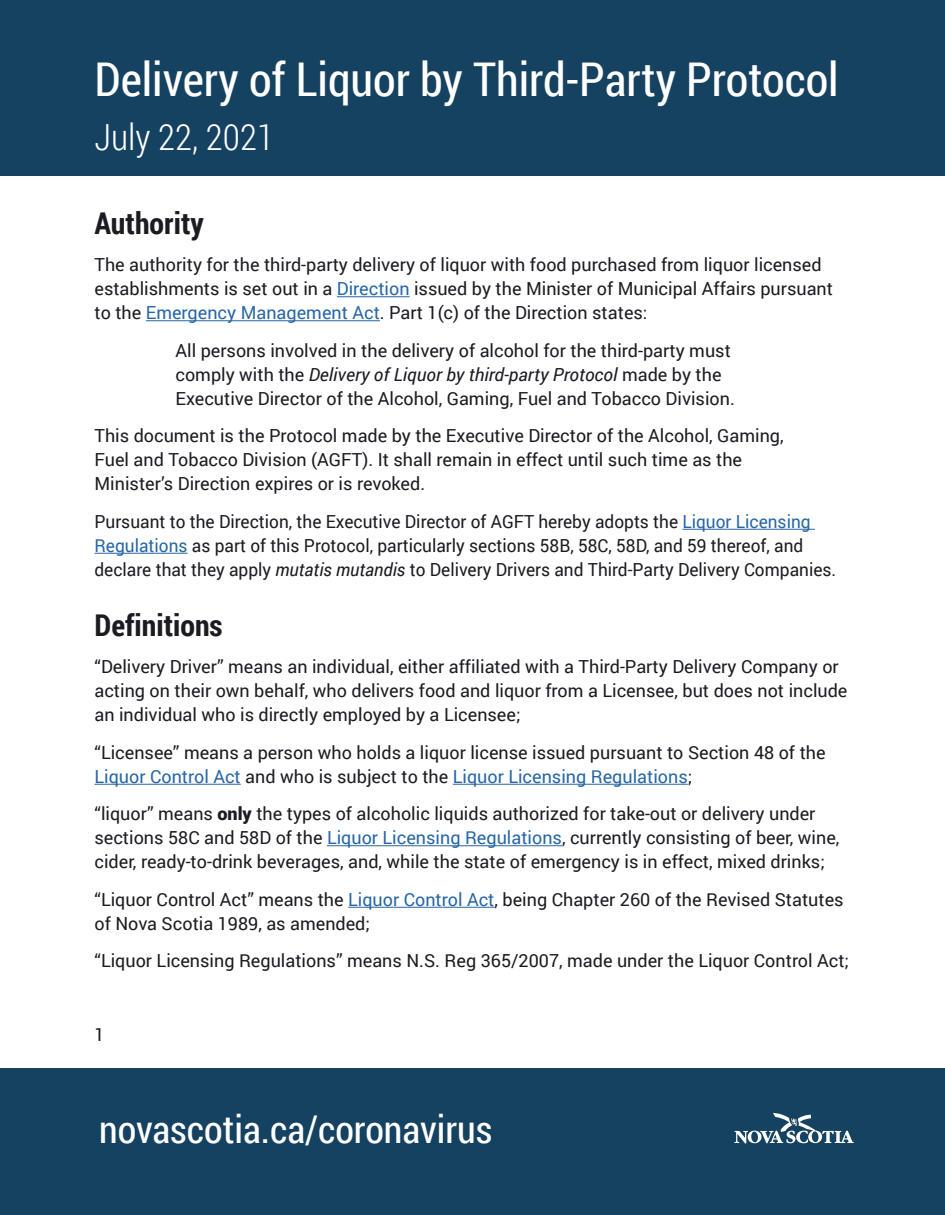
<style>
.page{position:relative;width:945px;height:1215px;background:#fff}
.page>*{position:absolute;margin:0;border:0;box-sizing:border-box;transform-origin:0 0}
.t1{font:46.5px "Roboto Condensed";color:#fff}
.t2{font:38.25px "Roboto Condensed";color:#fff}
.t3{font:300 36px "Roboto Condensed";color:#fff}
.t4{font:700 30px "Roboto Condensed";color:#1c1a22}
.t5{font:18px/24px "Roboto";color:#1c1a22}
.t6{font:18px/24px "Roboto";color:#1c1a22;scale:.96 1}
.s1{color:#2666a7}
.s2{font-style:italic}
.s3{font-weight:900}
</style>
<div class="page">
<div style="left:0;top:1069px;width:945px;height:146px;background:#164261"></div>
<svg style="left:734px;top:1112px;width:120px;height:32px"></svg>
<div style="left:0;top:0;width:945px;height:176px;background:#164261"></div>
<hr style="left:337px;top:296px;width:73px;height:1px;background:#2666a7">
<hr style="left:146px;top:320px;width:234px;height:1px;background:#2666a7">
<hr style="left:682px;top:529px;width:133px;height:1px;background:#2666a7">
<hr style="left:94px;top:553px;width:94px;height:1px;background:#2666a7">
<hr style="left:94px;top:784px;width:147px;height:1px;background:#2666a7">
<hr style="left:453px;top:784px;width:235px;height:1px;background:#2666a7">
<hr style="left:327px;top:845px;width:235px;height:1px;background:#2666a7">
<hr style="left:348px;top:907px;width:147px;height:1px;background:#2666a7">
<h1 class="t1" style="left:94px;top:47px;width:746px">Delivery of Liquor by Third-Party Protocol</h1>
<h3 class="t3" style="left:94px;top:113px;width:181px">July 22, 2021</h3>
<h3 class="t4" style="left:94px;top:202px;width:111px">Authority</h3>
<p class="t5" style="left:94px;top:252px;width:740px">The authority for the third-party delivery of liquor with food purchased from liquor licensed establishments is set out in a <span class="s1">Direction</span> issued by the Minister of Municipal Affairs pursuant to the <span class="s1">Emergency Management Act</span>. Part 1(c) of the Direction states:</p>
<p class="t5" style="left:176px;top:338px;width:561px">All persons involved in the delivery of alcohol for the third-party must comply with the <span class="s2">Delivery of Liquor by third-party Protocol</span> made by the<br>Executive Director of the Alcohol, Gaming, Fuel and Tobacco Division.</p>
<p class="t5" style="left:94px;top:423px;width:691px">This document is the Protocol made by the Executive Director of the Alcohol, Gaming,<br>Fuel and Tobacco Division (AGFT). It shall remain in effect until such time as the<br>Minister’s Direction expires or is revoked.</p>
<p class="t6" style="left:94px;top:509px;width:774px">Pursuant to the Direction, the Executive Director of AGFT hereby adopts the <span class="s1">Liquor Licensing<br>Regulations</span> as part of this Protocol, particularly sections 58B, 58C, 58D, and 59 thereof, and declare that they apply <span class="s2">mutatis mutandis</span> to Delivery Drivers and Third-Party Delivery Companies.</p>
<h3 class="t4" style="left:94px;top:604px;width:130px">Definitions</h3>
<p class="t5" style="left:94px;top:654px;width:755px">“Delivery Driver” means an individual, either affiliated with a Third-Party Delivery Company or acting on their own behalf, who delivers food and liquor from a Licensee, but does not include an individual who is directly employed by a Licensee;</p>
<p class="t5" style="left:94px;top:740px;width:733px">“Licensee” means a person who holds a liquor license issued pursuant to Section 48 of the<br><span class="s1">Liquor Control Act</span> and who is subject to the <span class="s1">Liquor Licensing Regulations</span>;</p>
<p class="t5" style="left:94px;top:801px;width:746px">“liquor” means <span class="s3">only</span> the types of alcoholic liquids authorized for take-out or delivery under sections 58C and 58D of the <span class="s1">Liquor Licensing Regulations</span>, currently consisting of beer, wine, cider, ready-to-drink beverages, and, while the state of emergency is in effect, mixed drinks;</p>
<p class="t5" style="left:94px;top:887px;width:751px">“Liquor Control Act” means the <span class="s1">Liquor Control Act</span>, being Chapter 260 of the Revised Statutes of Nova Scotia 1989, as amended;</p>
<p class="t5" style="left:94px;top:948px;width:756px">“Liquor Licensing Regulations” means N.S. Reg 365/2007, made under the Liquor Control Act;</p>
<p class="t5" style="left:94px;top:1022px;width:12px">1</p>
<h2 class="t2" style="left:99px;top:1103px;width:395px">novascotia.ca/coronavirus</h2>
</div>
